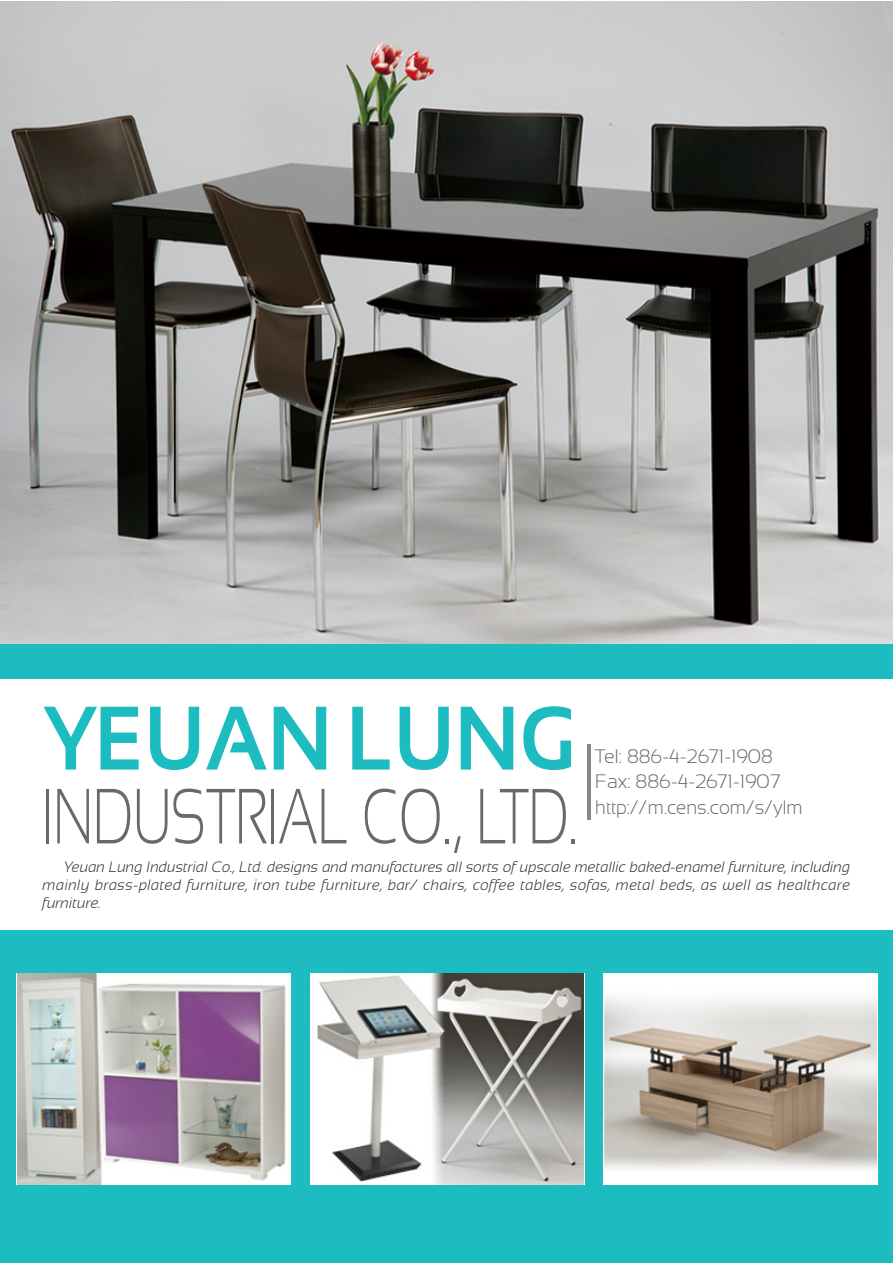
<style>
.page{position:relative;width:893px;height:1263px;background:#fff}
.page>*{position:absolute;margin:0;border:0;box-sizing:border-box;transform-origin:0 0}
.公司名大標{font:700 90px "Sansation";color:#1cbcc1;scale:.91 1}
.公司名大標-2{font:300 78px "Sansation";color:#69696c;scale:.7 1}
.公司內容{font:300 19.5px "Sansation";color:#69696c}
.公司內容-2{font:300 19.5px "Sansation";color:#69696c;scale:.95 1}
.副標內文{font:italic 300 15px/18px "Sansation";letter-spacing:.02em;color:#231f20;text-align:justify}
</style>
<div class="page">
<div style="left:0;top:643px;width:893px;height:620px;background:#1cbcc1"></div>
<div style="left:0;top:679px;width:893px;height:251px;background:#fff"></div>
<img style="left:18px;top:973px;width:272px;height:212px">
<img style="left:311px;top:973px;width:272px;height:212px">
<img style="left:605px;top:973px;width:272px;height:212px">
<hr style="left:587px;top:744px;width:3px;height:76px;background:#86888a">
<img style="left:0;top:2px;width:892px;height:641px">
<p class="公司名大標" style="left:43px;top:688px;width:587px">YEUAN LUNG</p>
<p class="公司名大標-2" style="left:43px;top:773px;width:766px">INDUSTRIAL CO., LTD.</p>
<p class="公司內容" style="left:595px;top:745px;width:179px">Tel: 886-4-2671-1908</p>
<p class="公司內容" style="left:595px;top:771px;width:187px">Fax: 886-4-2671-1907</p>
<p class="公司內容-2" style="left:595px;top:796px;width:220px">http://m.cens.com/s/ylm</p>
<p class="副標內文" style="left:43px;top:858px;width:809px;text-indent:21px">Yeuan Lung Industrial Co., Ltd. designs and manufactures all sorts of upscale metallic baked-enamel furniture, including mainly brass-plated furniture, iron tube furniture, bar/ chairs, coffee tables, sofas, metal beds, as well as healthcare furniture.</p>
</div>
